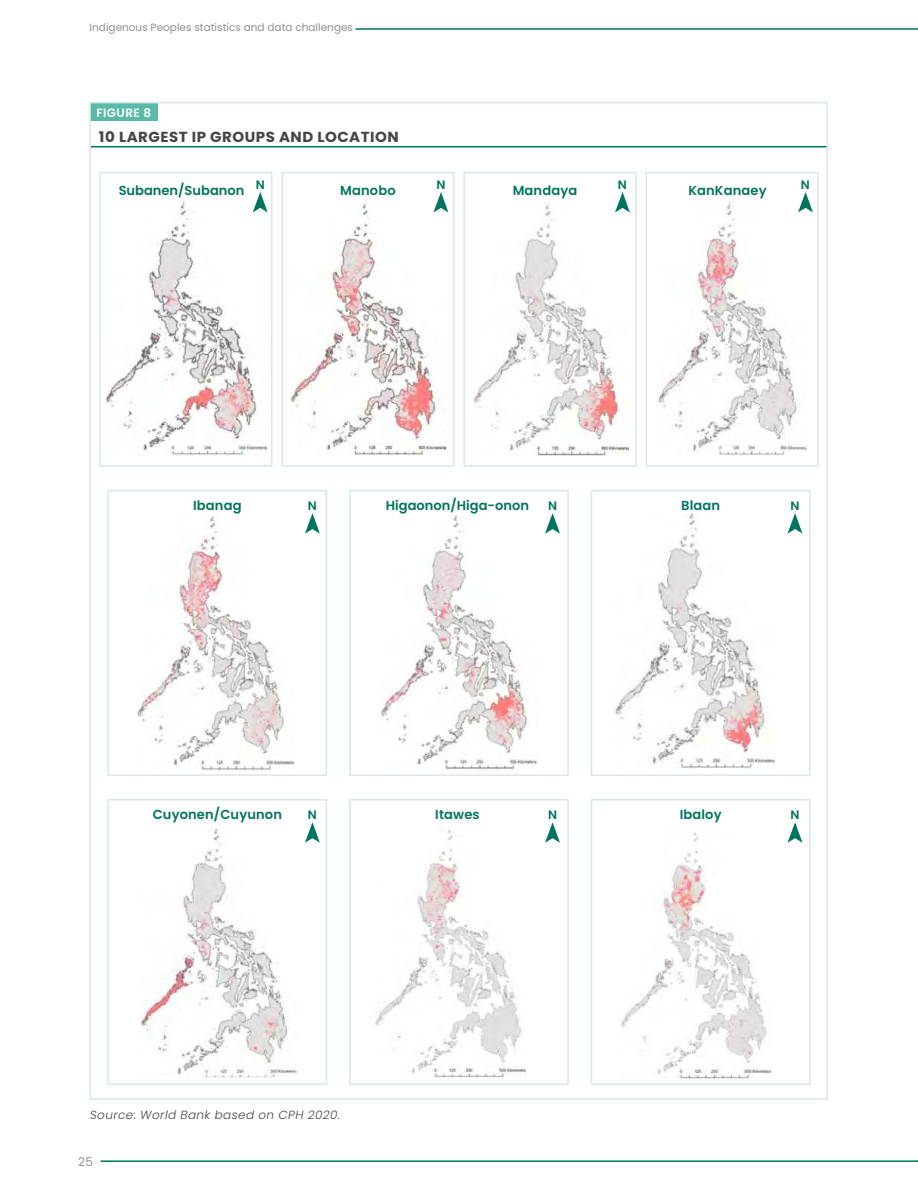
<style>
.page{position:relative;width:918px;height:1188px;background:#fff}
.page>*{position:absolute;margin:0;border:0;box-sizing:border-box;transform-origin:0 0}
.t1{font:700 14.55px "Poppins";letter-spacing:.035em;color:#454545}
.t2{font:600 13.05px "Poppins";letter-spacing:.01em;color:#00745e}
.t3{font:600 12.3px "Poppins";color:#00745e}
.t4{font:600 12px "Poppins";letter-spacing:.035em;color:#fff}
.t5{font:12px "Poppins";color:#8f8f8f}
.t6{font:italic 300 11.7px "Poppins";letter-spacing:.035em;color:#454545}
.t7{font:10.5px "Poppins";color:#8f8f8f}
</style>
<div class="page">
<img style="left:621px;top:832px;width:150px;height:247px">
<img style="left:375px;top:829px;width:151px;height:248px">
<img style="left:141px;top:829px;width:156px;height:248px">
<img style="left:657px;top:202px;width:149px;height:253px">
<img style="left:473px;top:202px;width:155px;height:254px">
<img style="left:291px;top:202px;width:155px;height:253px">
<img style="left:106px;top:202px;width:160px;height:254px">
<hr style="left:100px;top:1160px;width:818px;height:2px;background:#00745e">
<hr style="left:355px;top:28px;width:563px;height:2px;background:#00745e">
<hr style="left:90px;top:146px;width:737px;height:1px;background:#00745e">
<div style="left:90px;top:103px;width:68px;height:17px;background:#5abaa8"></div>
<svg style="left:433px;top:192px;width:15px;height:20px"></svg>
<svg style="left:253px;top:192px;width:15px;height:20px"></svg>
<svg style="left:615px;top:192px;width:15px;height:20px"></svg>
<svg style="left:798px;top:192px;width:15px;height:20px"></svg>
<div style="left:99px;top:172px;width:173px;height:295px;border:2px solid #d8e8e5"></div>
<div style="left:281px;top:172px;width:173px;height:295px;border:2px solid #d8e8e5"></div>
<div style="left:464px;top:172px;width:173px;height:295px;border:2px solid #d8e8e5"></div>
<div style="left:646px;top:172px;width:173px;height:295px;border:2px solid #d8e8e5"></div>
<img style="left:615px;top:514px;width:160px;height:255px">
<img style="left:381px;top:515px;width:156px;height:255px">
<img style="left:138px;top:516px;width:156px;height:254px">
<svg style="left:305px;top:513px;width:15px;height:21px"></svg>
<svg style="left:545px;top:513px;width:15px;height:21px"></svg>
<div style="left:108px;top:490px;width:219px;height:286px;border:2px solid #d8e8e5"></div>
<div style="left:349px;top:490px;width:220px;height:286px;border:2px solid #d8e8e5"></div>
<div style="left:591px;top:490px;width:219px;height:286px;border:2px solid #d8e8e5"></div>
<svg style="left:788px;top:513px;width:14px;height:21px"></svg>
<svg style="left:305px;top:822px;width:15px;height:21px"></svg>
<svg style="left:545px;top:822px;width:15px;height:21px"></svg>
<svg style="left:788px;top:822px;width:14px;height:21px"></svg>
<div style="left:108px;top:799px;width:219px;height:286px;border:2px solid #d8e8e5"></div>
<div style="left:349px;top:799px;width:220px;height:286px;border:2px solid #d8e8e5"></div>
<div style="left:591px;top:799px;width:219px;height:286px;border:2px solid #d8e8e5"></div>
<p class="t7" style="left:90px;top:22px;width:265px">Indigenous Peoples statistics and data challenges</p>
<p class="t4" style="left:97px;top:105px;width:56px">FIGURE 8</p>
<p class="t1" style="left:99px;top:128px;width:301px">10 LARGEST IP GROUPS AND LOCATION</p>
<p class="t2" style="left:119px;top:182px;width:127px">Subanen/Subanon</p>
<p class="t3" style="left:256px;top:177px;width:11px">N</p>
<p class="t3" style="left:436px;top:177px;width:11px">N</p>
<p class="t3" style="left:618px;top:177px;width:11px">N</p>
<p class="t3" style="left:801px;top:177px;width:11px">N</p>
<p class="t2" style="left:340px;top:182px;width:57px">Manobo</p>
<p class="t2" style="left:513px;top:182px;width:66px">Mandaya</p>
<p class="t2" style="left:688px;top:182px;width:80px">KanKanaey</p>
<p class="t2" style="left:193px;top:497px;width:50px">Ibanag</p>
<p class="t3" style="left:308px;top:498px;width:11px">N</p>
<p class="t2" style="left:386px;top:497px;width:145px">Higaonon/Higa-onon</p>
<p class="t3" style="left:548px;top:498px;width:11px">N</p>
<p class="t2" style="left:681px;top:497px;width:40px">Blaan</p>
<p class="t3" style="left:790px;top:498px;width:11px">N</p>
<p class="t2" style="left:153px;top:807px;width:131px">Cuyonen/Cuyunon</p>
<p class="t3" style="left:308px;top:807px;width:11px">N</p>
<p class="t2" style="left:435px;top:807px;width:46px">Itawes</p>
<p class="t3" style="left:548px;top:807px;width:11px">N</p>
<p class="t2" style="left:680px;top:807px;width:43px">Ibaloy</p>
<p class="t3" style="left:790px;top:807px;width:11px">N</p>
<p class="t6" style="left:90px;top:1108px;width:251px">Source: World Bank based on CPH 2020.</p>
<p class="t5" style="left:78px;top:1154px;width:17px">25</p>
</div>
